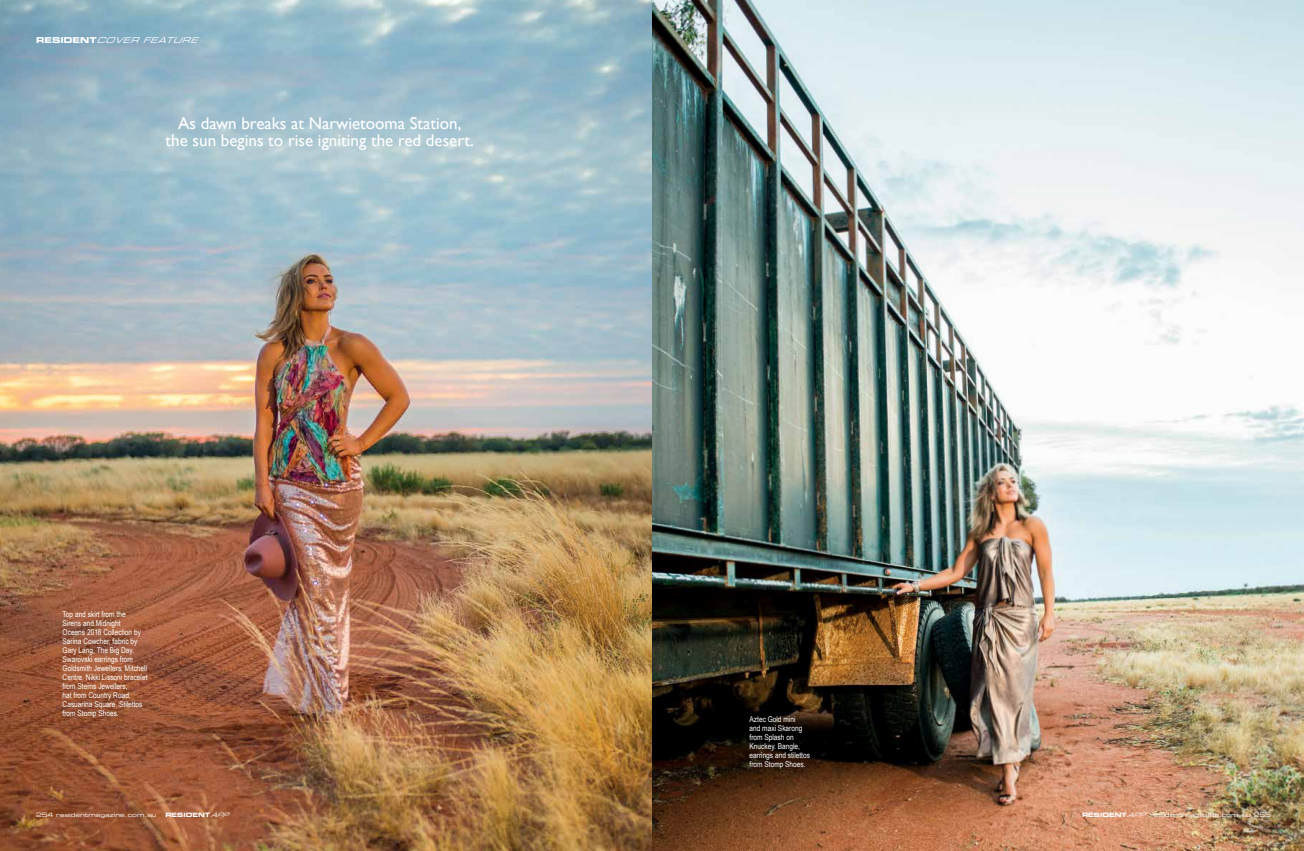
<style>
.page{position:relative;width:1304px;height:851px;background:#fff}
.page>*{position:absolute;margin:0;border:0;box-sizing:border-box;transform-origin:0 0}
.t1{font:17px/17px "Gill Sans";color:#fff;text-align:center}
.t2{font:italic 8.1px "Eurostile LT Std Ex 2";color:#fff}
.t3{font:8px/9px "Arial Narrow";color:#fff}
.t4{font:6px "Eurostile LT Std Ex 2";color:#fff}
.t5{font:6px "Eurostile LT Std Bold Ex 2";color:#fff}
.s1{font-family:"Eurostile LT Std Bold Ex 2";font-style:normal}
.s2{font-family:"Eurostile LT Std Ex 2";font-style:italic}
.s3{font-family:"Eurostile LT Std Bold Ex 2"}
.s4{font-style:italic}
</style>
<div class="page">
<img style="left:0;top:0;width:1304px;height:850px">
<p class="t2" style="left:36px;top:35px;width:168px"><span class="s1">R E S I D E N T</span> COVERFEATURE</p>
<h1 class="t1" style="left:166px;top:114px;width:310px">As dawn breaks at Narwietooma Station, the sun begins to rise igniting the red desert.</h1>
<p class="t3" style="left:63px;top:609px;width:86px">Top and skirt from the<br>Sirens and Midnight<br>Oceans 2018 Collection by<br>Sarina Cowcher, fabric by<br>Gary Lang, The Big Day.<br>Swarovski earrings from<br>Goldsmith Jewellers, Mitchell<br>Centre. Nikki Lissoni bracelet from Sterns Jewellers,<br>hat from Country Road,<br>Casuarina Square. Stilettos from Stomp Shoes.</p>
<p class="t3" style="left:750px;top:714px;width:62px">Aztec Gold mini<br>and maxi Skarong from Splash on<br>Knuckey. Bangle, earrings and stilettos from Stomp Shoes.</p>
<p class="t4" style="left:36px;top:810px;width:122px">254 residentmagazine.com.au</p>
<p class="t5" style="left:165px;top:810px;width:69px">RESIDENT<span class="s2">APP</span></p>
<p class="t4" style="left:1082px;top:810px;width:190px"><span class="s3">RESIDENT</span><span class="s4">APP</span> residentmagazine.com.au 255</p>
</div>
